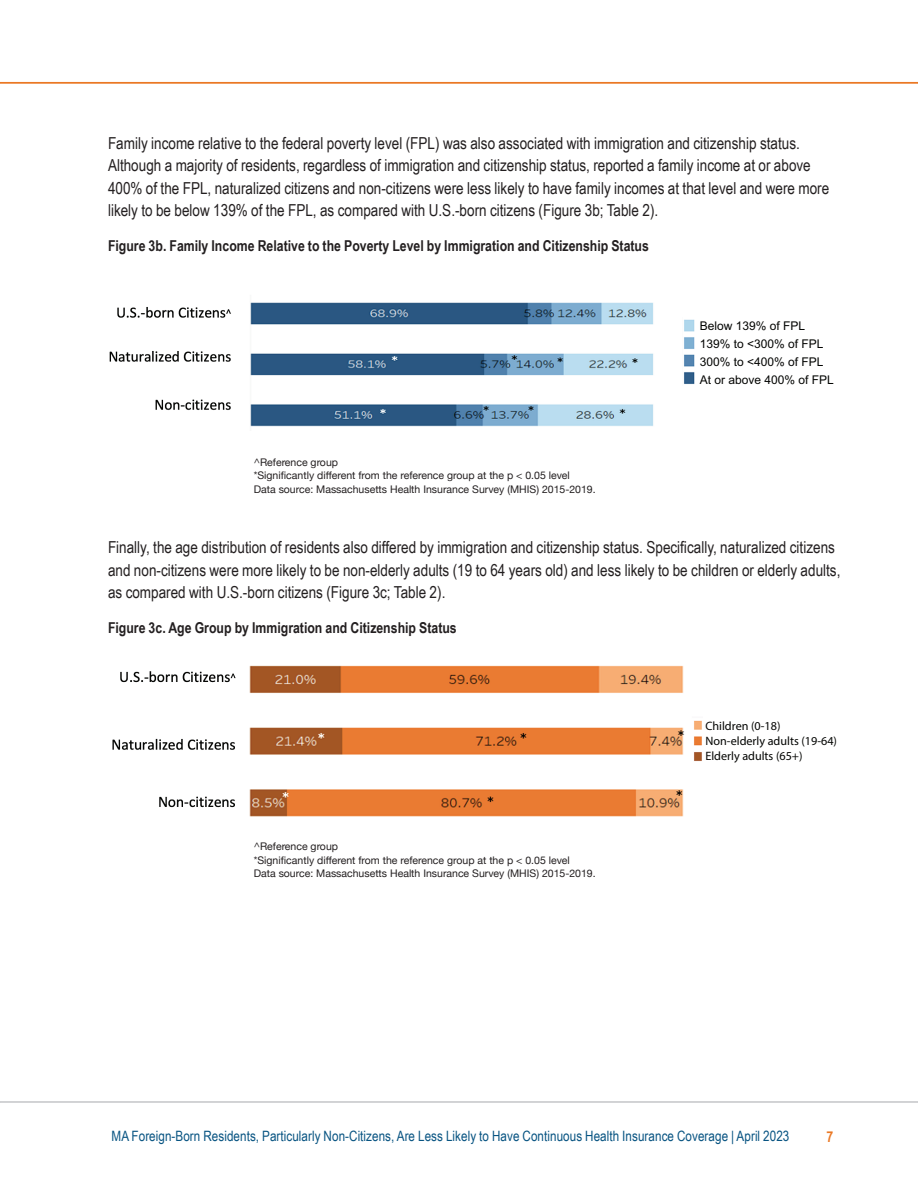
<style>
.page{position:relative;width:918px;height:1188px;background:#fff}
.page>*{position:absolute;margin:0;border:0;box-sizing:border-box;transform-origin:0 0}
.t1{font:16.5px/22.5px "Arial Narrow";color:#231f20}
.t2{font:700 15px "Arial Narrow";color:#231f20}
.t3{font:700 15px "Arial Narrow";color:#ea7824}
.t4{font:14.25px "Arial Narrow";letter-spacing:.005em;color:#085482}
.t5{font:12.15px/14.9px "Myriad Pro";color:#040503}
.t6{font:12px/18px "Arial";color:#040503}
.t7{font:10.5px/13.5px "Helvetica Neue";color:#231f20}
</style>
<div class="page">
<div style="left:0;top:1101px;width:918px;height:2px;border:1px solid #d1d2d4"></div>
<div style="left:0;top:82px;width:918px;height:2px;border:1px solid #ea7824"></div>
<img style="left:109px;top:302px;width:586px;height:125px">
<div style="left:674px;top:313px;width:8px;height:84px;background:#fff"></div>
<div style="left:663px;top:387px;width:55px;height:23px;background:#fff"></div>
<img style="left:112px;top:665px;width:590px;height:152px">
<p class="t1" style="left:108px;top:131px;width:723px">Family income relative to the federal poverty level (FPL) was also associated with immigration and citizenship status.<br>Although a majority of residents, regardless of immigration and citizenship status, reported a family income at or above 400% of the FPL, naturalized citizens and non-citizens were less likely to have family incomes at that level and were more likely to be below 139% of the FPL, as compared with U.S.-born citizens (Figure 3b; Table 2).</p>
<p class="t2" style="left:108px;top:234px;width:543px">Figure 3b. Family Income Relative to the Poverty Level by Immigration and Citizenship Status</p>
<p class="t7" style="left:254px;top:456px;width:343px">^Reference group<br>*Significantly different from the reference group at the p &lt; 0.05 level<br>Data source: Massachusetts Health Insurance Survey (MHIS) 2015-2019.</p>
<p class="t6" style="left:700px;top:317px;width:136px">Below 139% of FPL<br>139% to &lt;300% of FPL<br>300% to &lt;400% of FPL<br>At or above 400% of FPL</p>
<p class="t1" style="left:108px;top:535px;width:734px">Finally, the age distribution of residents also differed by immigration and citizenship status. Specifically, naturalized citizens and non-citizens were more likely to be non-elderly adults (19 to 64 years old) and less likely to be children or elderly adults, as compared with U.S.-born citizens (Figure 3c; Table 2).</p>
<p class="t2" style="left:108px;top:616px;width:350px">Figure 3c. Age Group by Immigration and Citizenship Status</p>
<p class="t7" style="left:254px;top:840px;width:343px">^Reference group<br>*Significantly different from the reference group at the p &lt; 0.05 level<br>Data source: Massachusetts Health Insurance Survey (MHIS) 2015-2019.</p>
<p class="t5" style="left:705px;top:718px;width:133px">Children (0-18)<br>Non-elderly adults (19-64)<br>Elderly adults (65+)</p>
<p class="t4" style="left:112px;top:1126px;width:679px">MA Foreign-Born Residents, Particularly Non-Citizens, Are Less Likely to Have Continuous Health Insurance Coverage | April 2023</p>
<p class="t3" style="left:826px;top:1125px;width:8px">7</p>
</div>
